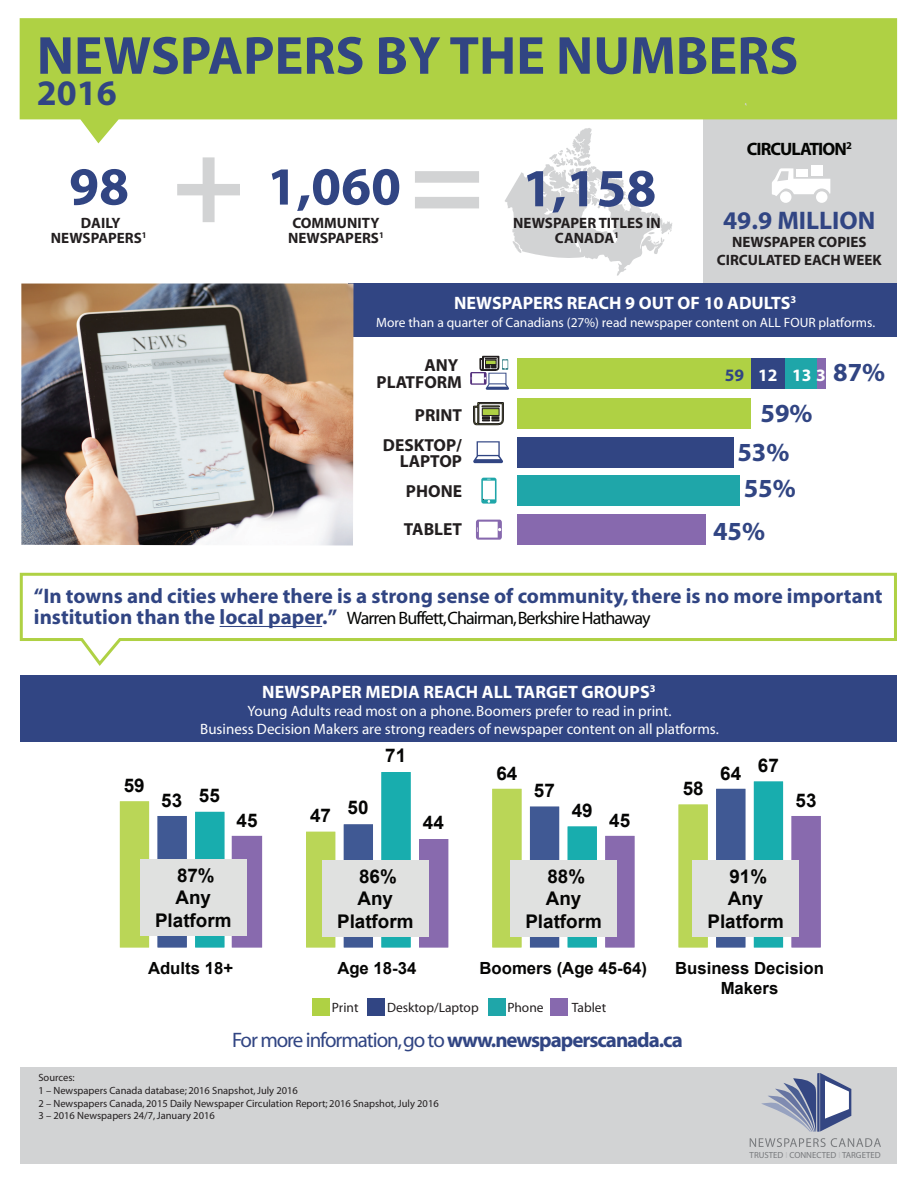
<style>
.page{position:relative;width:918px;height:1188px;background:#fff}
.page>*{position:absolute;margin:0;border:0;box-sizing:border-box;transform-origin:0 0}
.t1{font:700 54px "Myriad";color:#314583}
.t2{font:700 36px "Myriad";color:#314583}
.t3{font:700 26.25px/37.5px "Myriad";color:#314583}
.t4{font:700 25.5px "Myriad Pro";color:#314583}
.t5{font:700 21px "Myriad";color:#314583}
.t6{font:21px "Myriad";letter-spacing:-.05em;color:#314583}
.t7{font:700 18.9px/22.5px "Arial";color:#050504;text-align:center}
.t8{font:18px "Myriad";letter-spacing:-.05em;color:#040503}
.t9{font:700 18px "Myriad Pro";color:#fff}
.t10{font:700 18px "Myriad";color:#fff}
.t11{font:700 18px "Myriad";letter-spacing:-.05em;color:#040503}
.t12{font:700 17.4px/30px "Myriad";color:#231f20;text-align:right}
.t13{font:700 17.4px "Myriad";color:#fff}
.t14{font:700 16.8px/20px "Arial";color:#050504;text-align:center}
.t15{font:15px/18px "Myriad";color:#fff;text-align:center}
.t16{font:700 15px/15px "Myriad";color:#231f20;text-align:center}
.t17{font:13.5px "Myriad";color:#fff}
.t18{font:13.5px "Myriad";color:#231f20}
.t19{font:10.5px/12.6px "Myriad";color:#231f20}
.t20{font:8.85px "Myriad Pro";color:#787a7d}
.s1{color:#314583}
.s2{font-size:26.25px;color:#314583}
.s3{font-weight:700;font-size:21px;color:#314583}
.s4{font-weight:700}
.s5{color:#bcbdc0}
</style>
<div class="page">
<svg style="left:19px;top:572px;width:878px;height:94px"></svg>
<div style="left:703px;top:119px;width:194px;height:172px;background:#d2d3d4"></div>
<div style="left:348px;top:284px;width:549px;height:53px;background:#314583"></div>
<svg style="left:505px;top:143px;width:168px;height:133px"></svg>
<svg style="left:20px;top:18px;width:877px;height:125px;fill:#afd144"></svg>
<div style="left:21px;top:1067px;width:876px;height:96px;background:#d2d3d4"></div>
<svg style="left:761px;top:1073px;width:90px;height:59px"></svg>
<svg style="left:750px;top:1138px;width:131px;height:9px"></svg>
<img style="left:21px;top:284px;width:333px;height:262px">
<hr style="left:220px;top:626px;width:102px;height:1px;background:#314583">
<div style="left:780px;top:191px;width:12px;height:12px;background:#fff;border-radius:50%"></div>
<div style="left:816px;top:191px;width:12px;height:12px;background:#fff;border-radius:50%"></div>
<svg style="left:772px;top:168px;width:58px;height:29px"></svg>
<div style="left:797px;top:169px;width:11px;height:7px;background:#fff"></div>
<div style="left:811px;top:166px;width:12px;height:10px;background:#fff"></div>
<svg style="left:177px;top:157px;width:63px;height:65px"></svg>
<svg style="left:415px;top:171px;width:64px;height:37px"></svg>
<div style="left:817px;top:358px;width:9px;height:30px;background:#8769ae"></div>
<div style="left:517px;top:514px;width:189px;height:31px;background:#8769ae"></div>
<div style="left:517px;top:475px;width:222px;height:30px;background:#1fa6a9"></div>
<div style="left:517px;top:437px;width:216px;height:31px;background:#314583"></div>
<div style="left:517px;top:398px;width:234px;height:31px;background:#afd144"></div>
<div style="left:517px;top:358px;width:235px;height:30px;background:#afd144"></div>
<div style="left:751px;top:358px;width:34px;height:30px;background:#314583"></div>
<div style="left:785px;top:358px;width:32px;height:30px;background:#1fa6a9"></div>
<svg style="left:473px;top:402px;width:31px;height:23px"></svg>
<svg style="left:473px;top:441px;width:30px;height:22px"></svg>
<svg style="left:481px;top:478px;width:16px;height:26px"></svg>
<svg style="left:476px;top:520px;width:26px;height:20px"></svg>
<svg style="left:470px;top:356px;width:39px;height:34px"></svg>
<svg style="left:120px;top:801px;width:38px;height:147px;background:#c2da70"></svg>
<svg style="left:158px;top:816px;width:37px;height:132px;fill:#405994"></svg>
<svg style="left:783px;top:816px;width:38px;height:132px;background:#977db8"></svg>
<svg style="left:195px;top:772px;width:588px;height:176px"></svg>
<div style="left:140px;top:860px;width:106px;height:76px;background:#e0e1e0"></div>
<div style="left:322px;top:860px;width:106px;height:76px;background:#e0e1e0"></div>
<div style="left:510px;top:860px;width:107px;height:76px;background:#e0e1e0"></div>
<div style="left:692px;top:860px;width:107px;height:76px;background:#e0e1e0"></div>
<div style="left:312px;top:999px;width:17px;height:17px;background:#afd144"></div>
<div style="left:368px;top:999px;width:17px;height:17px;background:#314583"></div>
<div style="left:489px;top:999px;width:17px;height:17px;background:#1fa6a9"></div>
<div style="left:551px;top:999px;width:17px;height:17px;background:#8769ae"></div>
<div style="left:21px;top:676px;width:876px;height:66px;background:#314583"></div>
<h1 class="t1" style="left:37px;top:28px;width:763px">NEWSPAPERS BY THE NUMBERS</h1>
<h2 class="t2" style="left:37px;top:75px;width:81px">2016</h2>
<h1 class="t1" style="left:69px;top:159px;width:61px">98</h1>
<h1 class="t1" style="left:267px;top:159px;width:135px">1,060</h1>
<h1 class="t1" style="left:522px;top:160px;width:135px">1,158</h1>
<h3 class="t16" style="left:51px;top:216px;width:97px">DAILY<br>NEWSPAPERS<sup>1</sup></h3>
<h3 class="t16" style="left:288px;top:216px;width:97px;text-align:left">COMMUNITY<br>NEWSPAPERS<sup>1</sup></h3>
<h3 class="t16" style="left:513px;top:216px;width:149px">NEWSPAPER TITLES IN<br>CANADA<sup>1</sup></h3>
<h3 class="t11" style="left:747px;top:140px;width:107px">CIRCULATION<sup>2</sup></h3>
<h3 class="t4" style="left:723px;top:206px;width:154px">49.9 MILLION</h3>
<h3 class="t16" style="left:717px;top:233px;width:166px;line-height:18px">NEWSPAPER COPIES<br>CIRCULATED EACH WEEK</h3>
<h3 class="t10" style="left:454px;top:294px;width:344px">NEWSPAPERS REACH 9 OUT OF 10 ADULTS<sup>3</sup></h3>
<p class="t17" style="left:376px;top:316px;width:501px">More than a quarter of Canadians (27%) read newspaper content on ALL FOUR platforms.</p>
<h3 class="t12" style="left:377px;top:358px;width:87px;line-height:16.5px">ANY<br>PLATFORM</h3>
<h3 class="t12" style="left:383px;top:400px;width:81px">PRINT<br>DESKTOP/</h3>
<h3 class="t12" style="left:400px;top:447px;width:64px;text-align:center">LAPTOP<br>PHONE</h3>
<h3 class="t12" style="left:404px;top:514px;width:60px">TABLET</h3>
<h3 class="t13" style="left:725px;top:366px;width:162px"><span class="s1">59</span> 12 13 3 <span class="s2">87%</span></h3>
<h3 class="t3" style="left:737px;top:395px;width:77px;text-indent:23px">59%<br>53%<br>55%</h3>
<h3 class="t3" style="left:713px;top:513px;width:54px">45%</h3>
<h3 class="t5" style="left:34px;top:585px;width:850px">“In towns and cities where there is a strong sense of community, there is no more important</h3>
<h3 class="t8" style="left:34px;top:609px;width:618px"><span class="s3">institution than the local paper.”</span> Warren Buffett,Chairman,Berkshire Hathaway</h3>
<h3 class="t7" style="left:124px;top:775px;width:22px">59</h3>
<h3 class="t7" style="left:161px;top:790px;width:22px">53</h3>
<h3 class="t9" style="left:262px;top:682px;width:395px">NEWSPAPER MEDIA REACH ALL TARGET GROUPS<sup>3</sup></h3>
<h3 class="t15" style="left:200px;top:703px;width:520px">Young Adults read most on a phone. Boomers prefer to read in print.<br>Business Decision Makers are strong readers of newspaper content on all platforms.</h3>
<h3 class="t7" style="left:199px;top:785px;width:22px">55</h3>
<h3 class="t7" style="left:385px;top:745px;width:22px">71</h3>
<h3 class="t7" style="left:496px;top:762px;width:22px">64</h3>
<h3 class="t7" style="left:534px;top:780px;width:22px">57</h3>
<h3 class="t7" style="left:348px;top:797px;width:22px">50</h3>
<h3 class="t7" style="left:572px;top:799px;width:22px">49</h3>
<h3 class="t7" style="left:310px;top:804px;width:22px">47</h3>
<h3 class="t7" style="left:237px;top:809px;width:22px">45</h3>
<h3 class="t7" style="left:423px;top:812px;width:22px">44</h3>
<h3 class="t7" style="left:609px;top:809px;width:22px">45</h3>
<h3 class="t7" style="left:683px;top:777px;width:22px">58</h3>
<h3 class="t7" style="left:720px;top:762px;width:22px">64</h3>
<h3 class="t7" style="left:758px;top:755px;width:22px">67</h3>
<h3 class="t7" style="left:796px;top:790px;width:22px">53</h3>
<h3 class="t7" style="left:155px;top:865px;width:78px">87%<br>Any<br>Platform</h3>
<h3 class="t7" style="left:337px;top:866px;width:78px">86%<br>Any<br>Platform</h3>
<h3 class="t7" style="left:525px;top:866px;width:78px">88%<br>Any<br>Platform</h3>
<h3 class="t7" style="left:707px;top:866px;width:78px">91%<br>Any<br>Platform</h3>
<h3 class="t14" style="left:148px;top:959px;width:87px">Adults 18+</h3>
<h3 class="t14" style="left:337px;top:959px;width:81px">Age 18-34</h3>
<h3 class="t14" style="left:480px;top:959px;width:169px">Boomers (Age 45-64)</h3>
<h3 class="t14" style="left:675px;top:959px;width:150px">Business Decision<br>Makers</h3>
<p class="t18" style="left:332px;top:1001px;width:28px">Print</p>
<p class="t18" style="left:387px;top:1001px;width:93px">Desktop/Laptop</p>
<p class="t18" style="left:507px;top:1001px;width:38px">Phone</p>
<p class="t18" style="left:572px;top:1001px;width:36px">Tablet</p>
<h3 class="t6" style="left:232px;top:1029px;width:452px">For more information,go to <span class="s4">www.newspaperscanada.ca</span></h3>
<p class="t19" style="left:38px;top:1072px;width:402px">Sources:<br>1 – Newspapers Canada database; 2016 Snapshot, July 2016<br>2 – Newspapers Canada, 2015 Daily Newspaper Circulation Report; 2016 Snapshot, July 2016<br>3 – 2016 Newspapers 24/7, January 2016</p>
<p class="t20" style="left:750px;top:1150px;width:133px">TRUSTED <span class="s5">Ι</span> CONNECTED <span class="s5">Ι</span> TARGETED</p>
</div>
